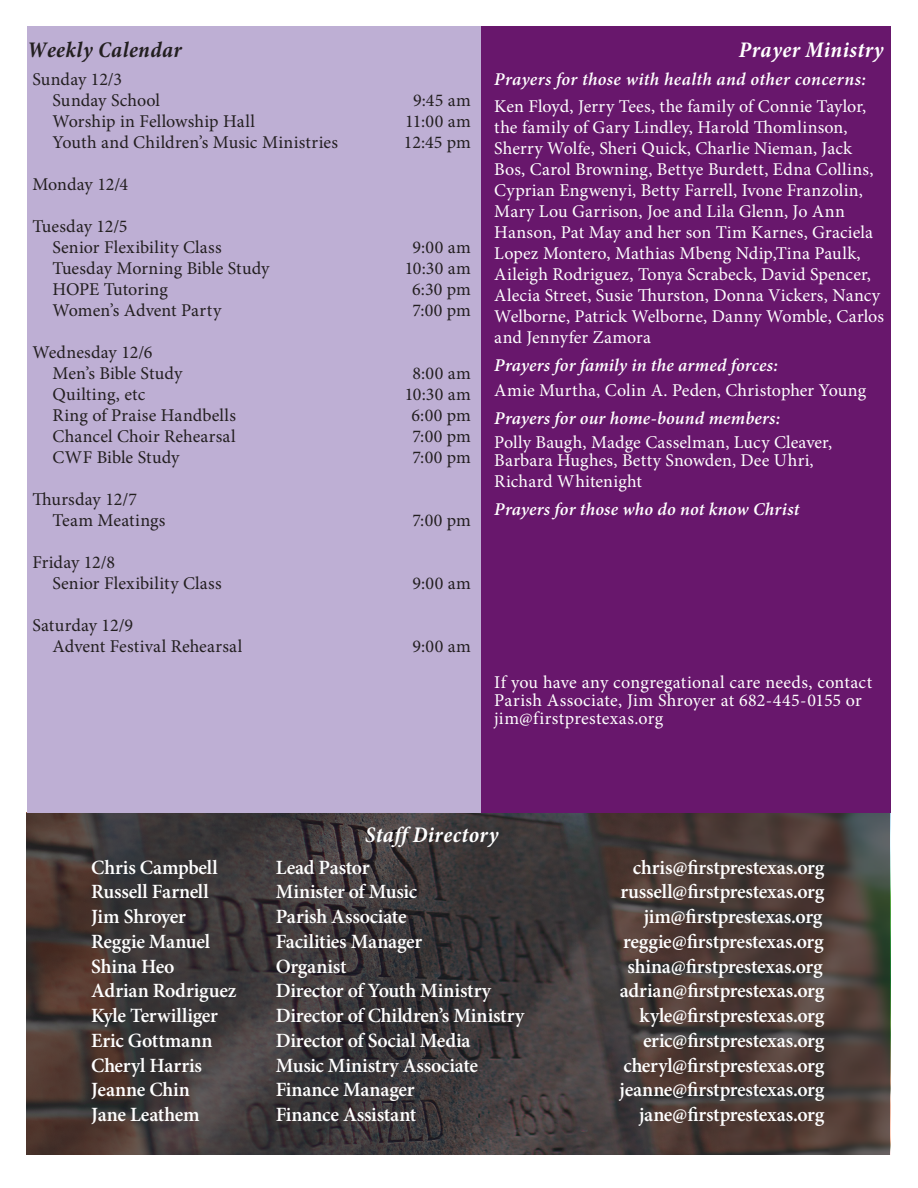
<style>
.page{position:relative;width:918px;height:1188px;background:#fff}
.page>*{position:absolute;margin:0;border:0;box-sizing:border-box;transform-origin:0 0}
.t1{font:italic 700 condensed 22.5px "Minion Pro";letter-spacing:.02em;color:#fff}
.t2{font:italic 700 condensed 22.5px "Minion Pro";letter-spacing:.02em;color:#231f20}
.t3{font:600 20.25px "Minion Pro";letter-spacing:-.01em;color:#fff}
.Prayer_Page{font:18px/21px "Minion Pro";letter-spacing:.005em;color:#fff}
.Calendar{font:18px "Minion Pro";color:#231f20}
.Prayer_Page-2{font:italic 600 18px "Minion Pro";letter-spacing:.01em;color:#fff}
</style>
<div class="page">
<svg style="left:26px;top:813px;width:864px;height:342px;background:#423938"></svg>
<div style="left:27px;top:27px;width:454px;height:786px;background:#beafd4"></div>
<div style="left:481px;top:27px;width:409px;height:786px;background:#68176c"></div>
<p class="t2" style="left:27px;top:34px;width:156px">Weekly Calendar</p>
<p class="Calendar" style="left:32px;top:67px;width:91px">Sunday 12/3</p>
<p class="Calendar" style="left:53px;top:88px;width:109px">Sunday School</p>
<p class="Calendar" style="left:413px;top:88px;width:59px">9:45 am</p>
<p class="Calendar" style="left:53px;top:109px;width:204px">Worship in Fellowship Hall</p>
<p class="Calendar" style="left:405px;top:109px;width:67px">11:00 am</p>
<p class="Calendar" style="left:53px;top:130px;width:287px">Youth and Children’s Music Ministries</p>
<p class="Calendar" style="left:404px;top:130px;width:69px">12:45 pm</p>
<p class="Calendar" style="left:32px;top:172px;width:97px">Monday 12/4</p>
<p class="Calendar" style="left:32px;top:214px;width:97px">Tuesday 12/5</p>
<p class="Calendar" style="left:53px;top:235px;width:171px">Senior Flexibility Class</p>
<p class="Calendar" style="left:412px;top:235px;width:60px">9:00 am</p>
<p class="Calendar" style="left:53px;top:256px;width:219px">Tuesday Morning Bible Study</p>
<p class="Calendar" style="left:405px;top:256px;width:68px">10:30 am</p>
<p class="Calendar" style="left:53px;top:277px;width:117px">HOPE Tutoring</p>
<p class="Calendar" style="left:412px;top:277px;width:60px">6:30 pm</p>
<p class="Calendar" style="left:53px;top:298px;width:171px">Women’s Advent Party</p>
<p class="Calendar" style="left:412px;top:298px;width:60px">7:00 pm</p>
<p class="Calendar" style="left:32px;top:340px;width:122px">Wednesday 12/6</p>
<p class="Calendar" style="left:53px;top:361px;width:132px">Men’s Bible Study</p>
<p class="Calendar" style="left:412px;top:361px;width:60px">8:00 am</p>
<p class="Calendar" style="left:53px;top:382px;width:94px">Quilting, etc</p>
<p class="Calendar" style="left:405px;top:382px;width:68px">10:30 am</p>
<p class="Calendar" style="left:53px;top:403px;width:185px">Ring of Praise Handbells</p>
<p class="Calendar" style="left:412px;top:403px;width:61px">6:00 pm</p>
<p class="Calendar" style="left:53px;top:424px;width:185px">Chancel Choir Rehearsal</p>
<p class="Calendar" style="left:412px;top:424px;width:60px">7:00 pm</p>
<p class="Calendar" style="left:53px;top:445px;width:129px">CWF Bible Study</p>
<p class="Calendar" style="left:412px;top:445px;width:60px">7:00 pm</p>
<p class="Calendar" style="left:32px;top:487px;width:106px">Thursday 12/7</p>
<p class="Calendar" style="left:53px;top:508px;width:114px">Team Meatings</p>
<p class="Calendar" style="left:412px;top:508px;width:60px">7:00 pm</p>
<p class="Calendar" style="left:32px;top:550px;width:84px">Friday 12/8</p>
<p class="Calendar" style="left:53px;top:571px;width:171px">Senior Flexibility Class</p>
<p class="Calendar" style="left:412px;top:571px;width:60px">9:00 am</p>
<p class="Calendar" style="left:32px;top:613px;width:102px">Saturday 12/9</p>
<p class="Calendar" style="left:53px;top:634px;width:191px">Advent Festival Rehearsal</p>
<p class="Calendar" style="left:412px;top:634px;width:60px">9:00 am</p>
<p class="t1" style="left:739px;top:34px;width:146px">Prayer Ministry</p>
<p class="Prayer_Page-2" style="left:494px;top:66px;width:373px">Prayers for those with health and other concerns:</p>
<p class="Prayer_Page" style="left:494px;top:96px;width:391px">Ken Floyd, Jerry Tees, the family of Connie Taylor, the family of Gary Lindley, Harold Thomlinson, Sherry Wolfe, Sheri Quick, Charlie Nieman, Jack Bos, Carol Browning, Bettye Burdett, Edna Collins, Cyprian Engwenyi, Betty Farrell, Ivone Franzolin, Mary Lou Garrison, Joe and Lila Glenn, Jo Ann Hanson, Pat May and her son Tim Karnes, Graciela Lopez Montero, Mathias Mbeng Ndip,Tina Paulk, Aileigh Rodriguez, Tonya Scrabeck, David Spencer, Alecia Street, Susie Thurston, Donna Vickers, Nancy Welborne, Patrick Welborne, Danny Womble, Carlos and Jennyfer Zamora</p>
<p class="Prayer_Page-2" style="left:494px;top:353px;width:285px">Prayers for family in the armed forces:</p>
<p class="Prayer_Page" style="left:494px;top:380px;width:373px">Amie Murtha, Colin A. Peden, Christopher Young</p>
<p class="Prayer_Page-2" style="left:494px;top:405px;width:287px">Prayers for our home-bound members:</p>
<p class="Prayer_Page" style="left:494px;top:434px;width:339px;line-height:18px">Polly Baugh, Madge Casselman, Lucy Cleaver,<br>Barbara Hughes, Betty Snowden, Dee Uhri,</p>
<p class="Prayer_Page" style="left:494px;top:471px;width:149px">Richard Whitenight</p>
<p class="Prayer_Page-2" style="left:494px;top:497px;width:307px">Prayers for those who do not know Christ</p>
<p class="Prayer_Page" style="left:494px;top:674px;width:379px;line-height:18px">If you have any congregational care needs, contact<br>Parish Associate, Jim Shroyer at 682-445-0155 or jim@firstprestexas.org</p>
<p class="t1" style="left:365px;top:819px;width:135px">Staff Directory</p>
<p class="t3" style="left:91px;top:853px;width:128px">Chris Campbell</p>
<p class="t3" style="left:276px;top:853px;width:95px">Lead Pastor</p>
<p class="t3" style="left:633px;top:853px;width:193px">chris@firstprestexas.org</p>
<p class="t3" style="left:91px;top:878px;width:119px">Russell Farnell</p>
<p class="t3" style="left:276px;top:878px;width:143px">Minister of Music</p>
<p class="t3" style="left:620px;top:878px;width:205px">russell@firstprestexas.org</p>
<p class="t3" style="left:91px;top:903px;width:96px">Jim Shroyer</p>
<p class="t3" style="left:276px;top:903px;width:132px">Parish Associate</p>
<p class="t3" style="left:644px;top:903px;width:180px">jim@firstprestexas.org</p>
<p class="t3" style="left:91px;top:927px;width:120px">Reggie Manuel</p>
<p class="t3" style="left:276px;top:927px;width:148px">Facilities Manager</p>
<p class="t3" style="left:623px;top:927px;width:202px">reggie@firstprestexas.org</p>
<p class="t3" style="left:91px;top:952px;width:85px">Shina Heo</p>
<p class="t3" style="left:276px;top:952px;width:72px">Organist</p>
<p class="t3" style="left:627px;top:952px;width:197px">shina@firstprestexas.org</p>
<p class="t3" style="left:91px;top:977px;width:147px">Adrian Rodriguez</p>
<p class="t3" style="left:276px;top:977px;width:217px">Director of Youth Ministry</p>
<p class="t3" style="left:620px;top:977px;width:206px">adrian@firstprestexas.org</p>
<p class="t3" style="left:91px;top:1002px;width:128px">Kyle Terwilliger</p>
<p class="t3" style="left:276px;top:1002px;width:250px">Director of Children’s Ministry</p>
<p class="t3" style="left:640px;top:1002px;width:186px">kyle@firstprestexas.org</p>
<p class="t3" style="left:91px;top:1026px;width:123px">Eric Gottmann</p>
<p class="t3" style="left:276px;top:1026px;width:196px">Director of Social Media</p>
<p class="t3" style="left:643px;top:1026px;width:183px">eric@firstprestexas.org</p>
<p class="t3" style="left:91px;top:1051px;width:112px">Cheryl Harris</p>
<p class="t3" style="left:276px;top:1051px;width:204px">Music Ministry Associate</p>
<p class="t3" style="left:623px;top:1051px;width:202px">cheryl@firstprestexas.org</p>
<p class="t3" style="left:91px;top:1076px;width:100px">Jeanne Chin</p>
<p class="t3" style="left:276px;top:1076px;width:140px">Finance Manager</p>
<p class="t3" style="left:620px;top:1076px;width:206px">jeanne@firstprestexas.org</p>
<p class="t3" style="left:91px;top:1101px;width:110px">Jane Leathem</p>
<p class="t3" style="left:276px;top:1101px;width:142px">Finance Assistant</p>
<p class="t3" style="left:639px;top:1101px;width:187px">jane@firstprestexas.org</p>
</div>
